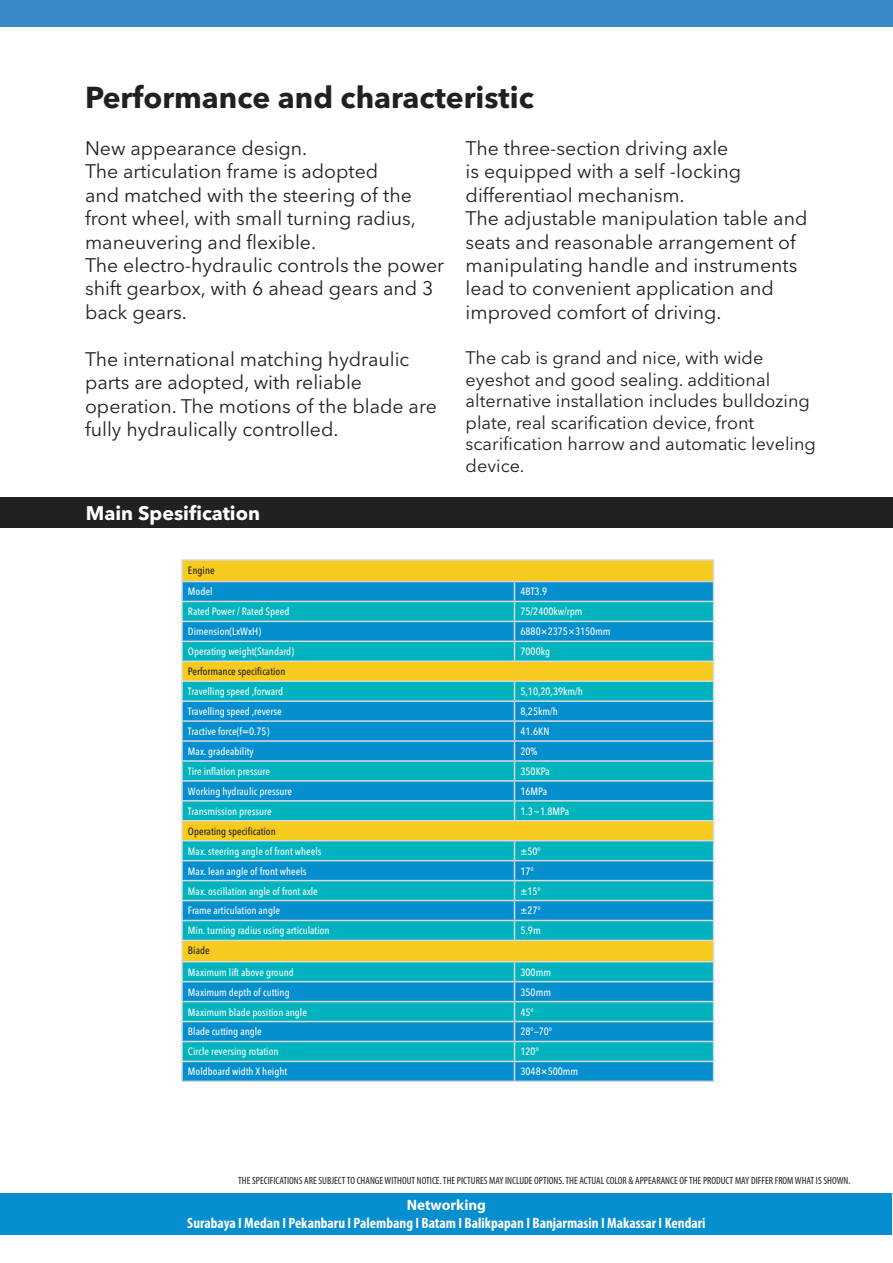
<style>
.page{position:relative;width:893px;height:1263px;background:#fff}
.page>*{position:absolute;margin:0;border:0;box-sizing:border-box;transform-origin:0 0}
.t1{font:700 30px "Avenir Next LT Pro";color:#231f20}
.t2{font:19.5px/23.4px "Avenir Next LT Pro";color:#231f20}
.t3{font:700 19.5px "Avenir Next LT Pro";color:#fff}
.t4{font:18px/21.6px "Avenir Next LT Pro";color:#231f20}
.t5{font:700 condensed 15px "Myriad Pro";color:#fff}
.t6{font:700 15px "Myriad Pro";color:#fff}
.t7{font:500 condensed 10.5px "Avenir Next LT Pro";color:#fff}
.t8{font:condensed 10.5px "Myriad Pro";color:#231f20}
.t9{font:500 condensed 10.5px "Avenir Next LT Pro";color:#241f21}
.t10{font:500 condensed 10.5px "Avenir Next LT Pro";color:#231f20}
</style>
<div class="page">
<div style="left:1px;top:0;width:892px;height:26px;background:#388ac9"></div>
<div style="left:0;top:1193px;width:891px;height:42px;background:#058fcf"></div>
<hr style="left:181px;top:559px;width:333px;height:2px;background:#d8d9db">
<hr style="left:514px;top:559px;width:200px;height:2px;background:#d8d9db">
<svg style="left:181px;top:561px;width:533px;height:519px;background:#36abaf"></svg>
<hr style="left:181px;top:840px;width:333px;height:1px;background:#d8d9db">
<hr style="left:514px;top:840px;width:200px;height:1px;background:#d8d9db">
<hr style="left:181px;top:1080px;width:333px;height:2px;background:#d8d9db">
<hr style="left:514px;top:1080px;width:200px;height:2px;background:#d8d9db">
<div style="left:1px;top:497px;width:892px;height:31px;background:#241f21"></div>
<p class="t1" style="left:85px;top:79px;width:450px">Performance and characteristic</p>
<p class="t2" style="left:85px;top:136px;width:224px">New appearance design.</p>
<p class="t2" style="left:85px;top:160px;width:332px">The articulation frame is adopted and matched with the steering of the front wheel, with small turning radius, maneuvering and flexible.</p>
<p class="t2" style="left:85px;top:253px;width:361px">The electro-hydraulic controls the power shift gearbox, with 6 ahead gears and 3 back gears.</p>
<p class="t2" style="left:85px;top:347px;width:353px">The international matching hydraulic parts are adopted, with reliable operation. The motions of the blade are fully hydraulically controlled.</p>
<p class="t2" style="left:466px;top:136px;width:277px">The three-section driving axle is equipped with a self -locking differentiaol mechanism.</p>
<p class="t2" style="left:466px;top:207px;width:343px">The adjustable manipulation table and seats and reasonable arrangement of manipulating handle and instruments lead to convenient application and improved comfort of driving.</p>
<p class="t4" style="left:466px;top:347px;width:352px">The cab is grand and nice, with wide eyeshot and good sealing. additional alternative installation includes bulldozing plate, real scarification device, front scarification harrow and automatic leveling device.</p>
<p class="t3" style="left:86px;top:501px;width:176px">Main Spesification</p>
<p class="t10" style="left:188px;top:564px;width:28px">Engine</p>
<p class="t7" style="left:188px;top:585px;width:26px">Model</p>
<p class="t7" style="left:520px;top:585px;width:28px">4BT3.9</p>
<p class="t7" style="left:188px;top:605px;width:103px">Rated Power / Rated Speed</p>
<p class="t7" style="left:520px;top:605px;width:64px">75/2400kw/rpm</p>
<p class="t7" style="left:188px;top:625px;width:75px">Dimension(LxWxH)</p>
<p class="t7" style="left:520px;top:625px;width:92px">6880×2375×3150mm</p>
<p class="t7" style="left:188px;top:645px;width:108px">Operating weight(Standard)</p>
<p class="t7" style="left:520px;top:645px;width:31px">7000kg</p>
<p class="t9" style="left:188px;top:665px;width:99px">Performance specification</p>
<p class="t7" style="left:188px;top:685px;width:97px">Travelling speed ,forward</p>
<p class="t7" style="left:520px;top:685px;width:64px">5,10,20,39km/h</p>
<p class="t7" style="left:188px;top:705px;width:95px">Travelling speed ,reverse</p>
<p class="t7" style="left:520px;top:705px;width:39px">8,25km/h</p>
<p class="t7" style="left:188px;top:725px;width:83px">Tractive force(f=0.75)</p>
<p class="t7" style="left:520px;top:725px;width:30px">41.6KN</p>
<p class="t7" style="left:188px;top:745px;width:67px">Max. gradeability</p>
<p class="t7" style="left:520px;top:745px;width:19px">20%</p>
<p class="t7" style="left:188px;top:765px;width:84px">Tire inflation pressure</p>
<p class="t7" style="left:520px;top:765px;width:31px">350KPa</p>
<p class="t7" style="left:188px;top:785px;width:106px">Working hydraulic pressure</p>
<p class="t7" style="left:520px;top:785px;width:28px">16MPa</p>
<p class="t7" style="left:188px;top:805px;width:85px">Transmission pressure</p>
<p class="t7" style="left:520px;top:805px;width:50px">1.3~1.8MPa</p>
<p class="t9" style="left:188px;top:825px;width:89px">Operating specification</p>
<p class="t7" style="left:188px;top:845px;width:135px">Max. steering angle of front wheels</p>
<p class="t7" style="left:520px;top:845px;width:22px">±50°</p>
<p class="t7" style="left:188px;top:864px;width:120px">Max. lean angle of front wheels</p>
<p class="t7" style="left:520px;top:864px;width:15px">17°</p>
<p class="t7" style="left:188px;top:884px;width:131px">Max. oscillation angle of front axle</p>
<p class="t7" style="left:520px;top:884px;width:22px">±15°</p>
<p class="t7" style="left:188px;top:904px;width:94px">Frame articulation angle</p>
<p class="t7" style="left:520px;top:904px;width:22px">±27°</p>
<p class="t7" style="left:188px;top:924px;width:143px">Min. turning radius using articulation</p>
<p class="t7" style="left:520px;top:924px;width:22px">5.9m</p>
<p class="t9" style="left:188px;top:944px;width:23px">Biade</p>
<p class="t7" style="left:188px;top:966px;width:107px">Maximum lift above ground</p>
<p class="t7" style="left:520px;top:966px;width:32px">300mm</p>
<p class="t7" style="left:188px;top:985px;width:103px">Maximum depth of cutting</p>
<p class="t7" style="left:520px;top:985px;width:32px">350mm</p>
<p class="t7" style="left:188px;top:1005px;width:120px">Maximum blade position angle</p>
<p class="t7" style="left:520px;top:1005px;width:15px">45°</p>
<p class="t7" style="left:188px;top:1025px;width:75px">Blade cutting angle</p>
<p class="t7" style="left:520px;top:1025px;width:33px">28°—70°</p>
<p class="t7" style="left:188px;top:1045px;width:92px">Circle reversing rotation</p>
<p class="t7" style="left:520px;top:1045px;width:20px">120°</p>
<p class="t7" style="left:188px;top:1065px;width:101px">Moldboard width X height</p>
<p class="t7" style="left:520px;top:1065px;width:59px">3048×500mm</p>
<p class="t8" style="left:238px;top:1174px;width:614px">THE SPECIFICATIONS ARE SUBJECT TO CHANGE WITHOUT NOTICE. THE PICTURES MAY INCLUDE OPTIONS. THE ACTUAL COLOR &amp; APPEARANCE OF THE PRODUCT MAY DIFFER FROM WHAT IS SHOWN.</p>
<p class="t6" style="left:407px;top:1195px;width:81px">Networking</p>
<p class="t5" style="left:187px;top:1214px;width:520px">Surabaya I Medan I Pekanbaru I Palembang I Batam I Balikpapan I Banjarmasin I Makassar I Kendari</p>
</div>
